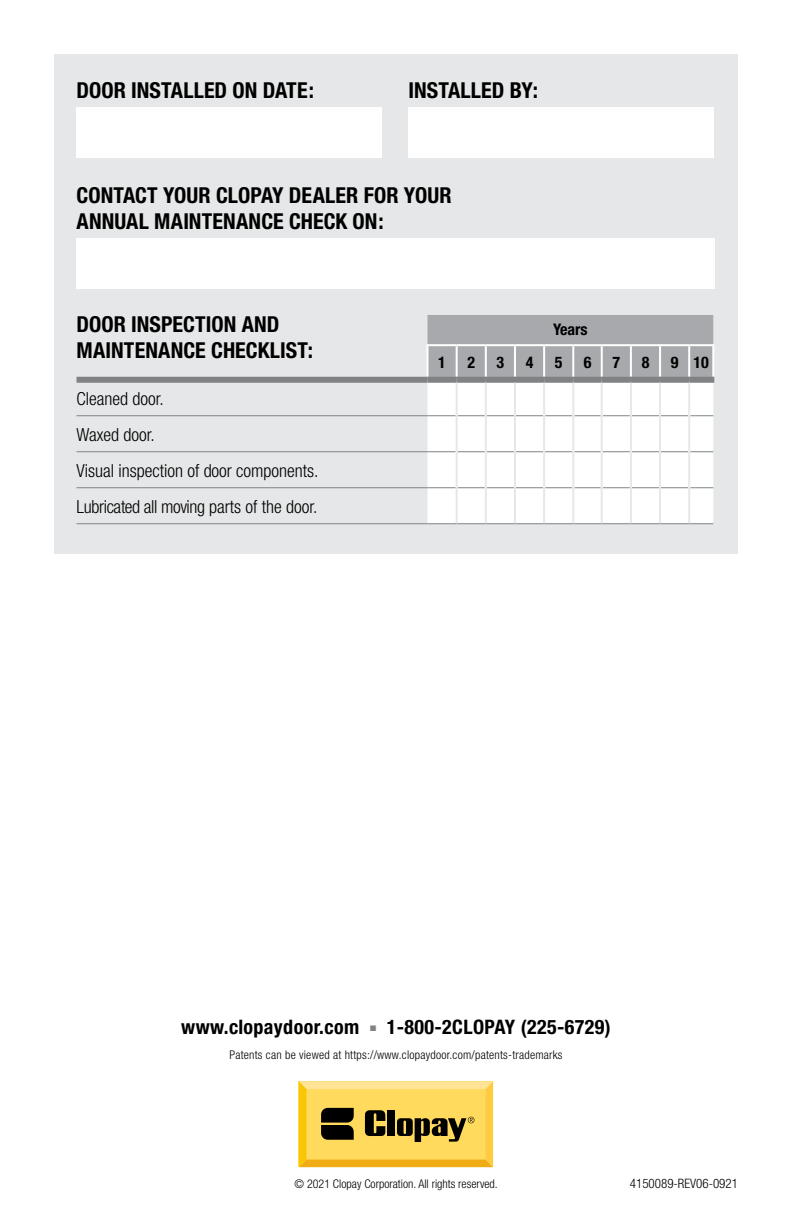
<style>
.page{position:relative;width:792px;height:1224px;background:#fff}
.page>*{position:absolute;margin:0;border:0;box-sizing:border-box;transform-origin:0 0}
.t1{font:700 condensed 22px/26.4px "Helvetica Neue";letter-spacing:.005em;color:#000}
.t2{font:700 condensed 20px "Helvetica Neue";letter-spacing:.02em;color:#000}
.t3{font:300 condensed 18px/36px "Helvetica Neue";color:#000}
.t4{font:700 condensed 16px "Helvetica Neue";color:#000}
.t5{font:300 condensed 13px "Helvetica Neue";color:#000}
.t6{font:300 condensed 12px "Helvetica Neue";letter-spacing:.02em;color:#000}
.t7{font:300 condensed 12px "Helvetica Neue";color:#000}
.s1{color:#808285}
</style>
<div class="page">
<svg style="left:299px;top:1081px;width:194px;height:86px;background:#d6b449"></svg>
<div style="left:54px;top:54px;width:684px;height:500px;background:#e6e7e8"></div>
<div style="left:76px;top:108px;width:306px;height:50px;background:#fff"></div>
<div style="left:408px;top:108px;width:306px;height:50px;background:#fff"></div>
<div style="left:76px;top:238px;width:640px;height:51px;background:#fff"></div>
<div style="left:428px;top:315px;width:285px;height:62px;background:#a7a9ac"></div>
<svg style="left:76px;top:383px;width:352px;height:140px"></svg>
<div style="left:428px;top:383px;width:285px;height:140px;background:#fff"></div>
<hr style="left:426px;top:344px;width:31px;height:2px;background:#fff">
<hr style="left:457px;top:344px;width:29px;height:2px;background:#fff">
<hr style="left:486px;top:344px;width:29px;height:2px;background:#fff">
<hr style="left:515px;top:344px;width:29px;height:2px;background:#fff">
<hr style="left:544px;top:344px;width:29px;height:2px;background:#fff">
<hr style="left:573px;top:344px;width:29px;height:2px;background:#fff">
<hr style="left:602px;top:344px;width:29px;height:2px;background:#fff">
<hr style="left:631px;top:344px;width:29px;height:2px;background:#fff">
<hr style="left:660px;top:344px;width:29px;height:2px;background:#fff">
<hr style="left:689px;top:344px;width:25px;height:2px;background:#fff">
<hr style="left:426px;top:346px;width:2px;height:31px;background:#fff">
<hr style="left:456px;top:346px;width:2px;height:31px;background:#fff">
<hr style="left:485px;top:346px;width:2px;height:31px;background:#fff">
<hr style="left:514px;top:346px;width:2px;height:31px;background:#fff">
<hr style="left:543px;top:346px;width:2px;height:31px;background:#fff">
<hr style="left:572px;top:346px;width:2px;height:31px;background:#fff">
<hr style="left:601px;top:346px;width:2px;height:31px;background:#fff">
<hr style="left:630px;top:346px;width:2px;height:31px;background:#fff">
<hr style="left:659px;top:346px;width:2px;height:31px;background:#fff">
<hr style="left:688px;top:346px;width:2px;height:31px;background:#fff">
<hr style="left:712px;top:346px;width:2px;height:31px;background:#fff">
<div style="left:76px;top:377px;width:352px;height:6px;background:#808285"></div>
<div style="left:428px;top:377px;width:29px;height:6px;background:#808285"></div>
<div style="left:457px;top:377px;width:29px;height:6px;background:#808285"></div>
<div style="left:486px;top:377px;width:29px;height:6px;background:#808285"></div>
<div style="left:515px;top:377px;width:29px;height:6px;background:#808285"></div>
<div style="left:544px;top:377px;width:29px;height:6px;background:#808285"></div>
<div style="left:573px;top:377px;width:29px;height:6px;background:#808285"></div>
<div style="left:602px;top:377px;width:29px;height:6px;background:#808285"></div>
<div style="left:631px;top:377px;width:29px;height:6px;background:#808285"></div>
<div style="left:660px;top:377px;width:29px;height:6px;background:#808285"></div>
<div style="left:689px;top:377px;width:25px;height:6px;background:#808285"></div>
<hr style="left:76px;top:415px;width:352px;height:1px;background:#808285">
<svg style="left:428px;top:415px;width:285px;height:1px"></svg>
<hr style="left:76px;top:451px;width:352px;height:1px;background:#808285">
<svg style="left:428px;top:451px;width:285px;height:1px"></svg>
<hr style="left:76px;top:487px;width:352px;height:1px;background:#808285">
<svg style="left:428px;top:487px;width:285px;height:1px"></svg>
<hr style="left:76px;top:523px;width:352px;height:1px;background:#808285">
<svg style="left:428px;top:523px;width:285px;height:1px"></svg>
<hr style="left:456px;top:383px;width:2px;height:33px;background:#e6e7e8">
<hr style="left:485px;top:383px;width:2px;height:33px;background:#e6e7e8">
<hr style="left:514px;top:383px;width:2px;height:33px;background:#e6e7e8">
<hr style="left:543px;top:383px;width:2px;height:33px;background:#e6e7e8">
<hr style="left:572px;top:383px;width:2px;height:33px;background:#e6e7e8">
<hr style="left:601px;top:383px;width:2px;height:33px;background:#e6e7e8">
<hr style="left:630px;top:383px;width:2px;height:33px;background:#e6e7e8">
<hr style="left:659px;top:383px;width:2px;height:33px;background:#e6e7e8">
<hr style="left:688px;top:383px;width:2px;height:33px;background:#e6e7e8">
<hr style="left:456px;top:416px;width:2px;height:36px;background:#e6e7e8">
<hr style="left:485px;top:416px;width:2px;height:36px;background:#e6e7e8">
<hr style="left:514px;top:416px;width:2px;height:36px;background:#e6e7e8">
<hr style="left:543px;top:416px;width:2px;height:36px;background:#e6e7e8">
<hr style="left:572px;top:416px;width:2px;height:36px;background:#e6e7e8">
<hr style="left:601px;top:416px;width:2px;height:36px;background:#e6e7e8">
<hr style="left:630px;top:416px;width:2px;height:36px;background:#e6e7e8">
<hr style="left:659px;top:416px;width:2px;height:36px;background:#e6e7e8">
<hr style="left:688px;top:416px;width:2px;height:36px;background:#e6e7e8">
<hr style="left:456px;top:452px;width:2px;height:36px;background:#e6e7e8">
<hr style="left:485px;top:452px;width:2px;height:36px;background:#e6e7e8">
<hr style="left:514px;top:452px;width:2px;height:36px;background:#e6e7e8">
<hr style="left:543px;top:452px;width:2px;height:36px;background:#e6e7e8">
<hr style="left:572px;top:452px;width:2px;height:36px;background:#e6e7e8">
<hr style="left:601px;top:452px;width:2px;height:36px;background:#e6e7e8">
<hr style="left:630px;top:452px;width:2px;height:36px;background:#e6e7e8">
<hr style="left:659px;top:452px;width:2px;height:36px;background:#e6e7e8">
<hr style="left:688px;top:452px;width:2px;height:36px;background:#e6e7e8">
<hr style="left:456px;top:488px;width:2px;height:35px;background:#e6e7e8">
<hr style="left:485px;top:488px;width:2px;height:35px;background:#e6e7e8">
<hr style="left:514px;top:488px;width:2px;height:35px;background:#e6e7e8">
<hr style="left:543px;top:488px;width:2px;height:35px;background:#e6e7e8">
<hr style="left:572px;top:488px;width:2px;height:35px;background:#e6e7e8">
<hr style="left:601px;top:488px;width:2px;height:35px;background:#e6e7e8">
<hr style="left:630px;top:488px;width:2px;height:35px;background:#e6e7e8">
<hr style="left:659px;top:488px;width:2px;height:35px;background:#e6e7e8">
<hr style="left:688px;top:488px;width:2px;height:35px;background:#e6e7e8">
<p class="t1" style="left:76px;top:77px;width:239px">DOOR INSTALLED ON DATE:</p>
<p class="t1" style="left:409px;top:77px;width:131px">INSTALLED BY:</p>
<p class="t1" style="left:76px;top:181px;width:377px">CONTACT YOUR CLOPAY DEALER FOR YOUR<br>ANNUAL MAINTENANCE CHECK ON:</p>
<p class="t1" style="left:76px;top:311px;width:238px">DOOR INSPECTION AND<br>MAINTENANCE CHECKLIST:</p>
<p class="t4" style="left:553px;top:320px;width:36px">Years</p>
<p class="t4" style="left:438px;top:352px;width:9px">1</p>
<p class="t4" style="left:467px;top:352px;width:9px">2</p>
<p class="t4" style="left:497px;top:352px;width:9px">3</p>
<p class="t4" style="left:526px;top:352px;width:9px">4</p>
<p class="t4" style="left:555px;top:352px;width:9px">5</p>
<p class="t4" style="left:584px;top:352px;width:9px">6</p>
<p class="t4" style="left:613px;top:352px;width:9px">7</p>
<p class="t4" style="left:642px;top:352px;width:9px">8</p>
<p class="t4" style="left:671px;top:352px;width:40px">9 10</p>
<p class="t3" style="left:76px;top:380px;width:244px">Cleaned door.<br>Waxed door.<br>Visual inspection of door components.<br>Lubricated all moving parts of the door.</p>
<p class="t2" style="left:181px;top:1014px;width:180px">www.clopaydoor.com</p>
<p class="t2" style="left:370px;top:1014px;width:242px"><span class="s1">■</span> 1-800-2CLOPAY (225-6729)</p>
<p class="t6" style="left:229px;top:1048px;width:335px">Patents can be viewed at https://www.clopaydoor.com/patents-trademarks</p>
<p class="t7" style="left:295px;top:1177px;width:205px">© 2021 Clopay Corporation. All rights reserved.</p>
<p class="t5" style="left:630px;top:1176px;width:110px">4150089-REV06-0921</p>
</div>
